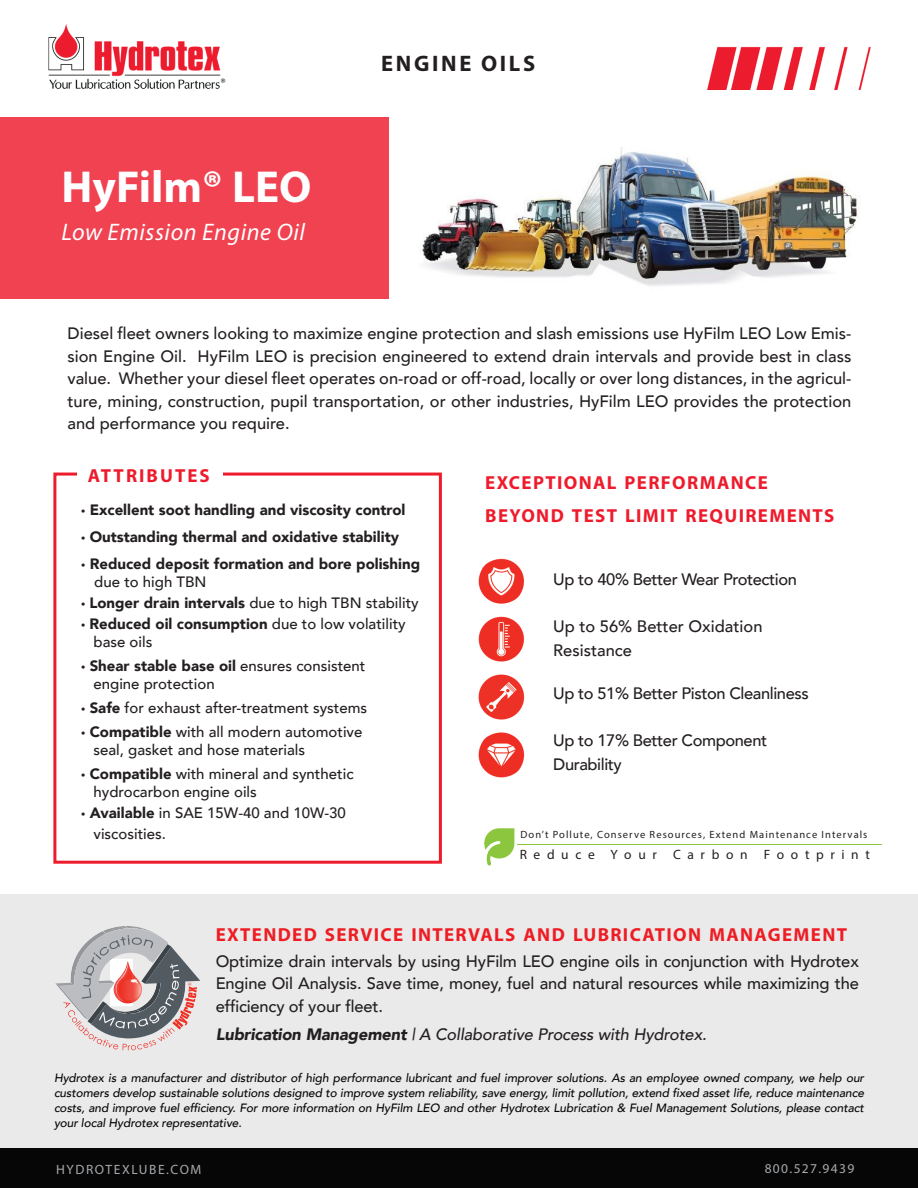
<style>
.page{position:relative;width:918px;height:1188px;background:#fff}
.page>*{position:absolute;margin:0;border:0;box-sizing:border-box;transform-origin:0 0}
.t1{font:700 45px "Myriad Pro";color:#fff}
.t2{font:italic 24px "Myriad Pro";letter-spacing:.025em;color:#fff}
.t3{font:700 22.5px "Myriad Pro";letter-spacing:.12em;color:#231f20}
.t4{font:700 18.9px "Myriad Pro";letter-spacing:.07em;color:#ee1b2c}
.t5{font:700 18.9px "Myriad Pro";letter-spacing:.07em;color:#ee1d23}
.t6{font:700 18.9px "Myriad Pro";letter-spacing:.105em;color:#ee1b2c}
.t7{font:500 16.5px/22.5px "Avenir";letter-spacing:-.01em;color:#231f20;text-align:justify}
.t8{font:italic 500 16.5px "Avenir";letter-spacing:-.01em;color:#231f20}
.t9{font:500 15px "Avenir";color:#231f20}
.t10{font:900 15px/18px "Avenir";color:#231f20}
.t11{font:13.5px "Myriad Pro";letter-spacing:.105em;color:#a8a9ad}
.t12{font:13.5px "Myriad Pro";letter-spacing:.49em;color:#231f20}
.t13{font:italic 500 12px/15px "Avenir";letter-spacing:-.01em;color:#050605;text-align:justify}
.t14{font:10.5px "Myriad Pro";letter-spacing:.1em;color:#231f20}
.s1{font-family:"Myriad Pro";font-weight:400}
.s2{font-weight:500}
.s3{font-weight:900}
</style>
<div class="page">
<div style="left:0;top:894px;width:918px;height:254px;background:#eaeaeb"></div>
<div style="left:0;top:117px;width:388px;height:182px;background:#f04250"></div>
<div style="left:53px;top:473px;width:389px;height:391px;border:3px solid #ee1b2c"></div>
<div style="left:77px;top:471px;width:146px;height:40px;background:#fff"></div>
<div style="left:0;top:1148px;width:918px;height:40px;background:#050605"></div>
<img style="left:48px;top:24px;width:178px;height:65px">
<img style="left:707px;top:46px;width:164px;height:43px">
<img style="left:422px;top:147px;width:435px;height:139px">
<img style="left:478px;top:558px;width:47px;height:220px">
<hr style="left:517px;top:844px;width:365px;height:1px;background:#8bc63e">
<svg style="left:484px;top:828px;width:30px;height:38px"></svg>
<svg style="left:55px;top:926px;width:145px;height:124px"></svg>
<p class="t1" style="left:62px;top:157px;width:251px">HyFilm® LEO</p>
<p class="t2" style="left:62px;top:217px;width:245px">Low Emission Engine Oil</p>
<p class="t3" style="left:381px;top:48px;width:156px">ENGINE OILS</p>
<p class="t7" style="left:68px;top:321px;width:785px">Diesel fleet owners looking to maximize engine protection and slash emissions use HyFilm LEO Low Emis&shy;sion Engine Oil. HyFilm LEO is precision engineered to extend drain intervals and provide best in class value. Whether your diesel fleet operates on-road or off-road, locally or over long distances, in the agricul&shy;ture, mining, construction, pupil transportation, or other industries, HyFilm LEO provides the protection and performance you require.</p>
<p class="t6" style="left:88px;top:463px;width:123px">ATTRIBUTES</p>
<p class="t10" style="left:81px;top:501px;width:326px"><span class="s1">•</span> Excellent soot handling and viscosity control</p>
<p class="t10" style="left:81px;top:528px;width:320px"><span class="s1">•</span> Outstanding thermal and oxidative stability</p>
<p class="t10" style="left:94px;top:555px;width:327px;text-indent:-13px"><span class="s1">•</span> Reduced deposit formation and bore polishing <span class="s2">due to high TBN</span></p>
<p class="t9" style="left:81px;top:590px;width:339px"><span class="s1">•</span> <span class="s3">Longer drain intervals</span> due to high TBN stability</p>
<p class="t10" style="left:81px;top:615px;width:326px"><span class="s1">•</span> Reduced oil consumption <span class="s2">due to low volatility</span></p>
<p class="t9" style="left:94px;top:629px;width:60px">base oils</p>
<p class="t10" style="left:81px;top:657px;width:286px"><span class="s1">•</span> Shear stable base oil <span class="s2">ensures consistent</span></p>
<p class="t9" style="left:94px;top:671px;width:123px">engine protection</p>
<p class="t9" style="left:81px;top:695px;width:288px"><span class="s1">•</span> <span class="s3">Safe</span> for exhaust after-treatment systems</p>
<p class="t9" style="left:81px;top:719px;width:283px"><span class="s1">•</span> <span class="s3">Compatible</span> with all modern automotive</p>
<p class="t9" style="left:94px;top:737px;width:213px">seal, gasket and hose materials</p>
<p class="t9" style="left:81px;top:761px;width:274px"><span class="s1">•</span> <span class="s3">Compatible</span> with mineral and synthetic</p>
<p class="t9" style="left:94px;top:779px;width:165px">hydrocarbon engine oils</p>
<p class="t9" style="left:81px;top:800px;width:266px"><span class="s1">•</span> <span class="s3">Available</span> in SAE 15W-40 and 10W-30</p>
<p class="t9" style="left:94px;top:821px;width:74px">viscosities.</p>
<p class="t4" style="left:485px;top:471px;width:284px">EXCEPTIONAL PERFORMANCE</p>
<p class="t4" style="left:485px;top:503px;width:351px">BEYOND TEST LIMIT REQUIREMENTS</p>
<p class="t7" style="left:553px;top:567px;width:245px">Up to 40% Better Wear Protection</p>
<p class="t7" style="left:553px;top:615px;width:211px">Up to 56% Better Oxidation</p>
<p class="t7" style="left:553px;top:639px;width:80px">Resistance</p>
<p class="t7" style="left:553px;top:681px;width:257px">Up to 51% Better Piston Cleanliness</p>
<p class="t7" style="left:553px;top:729px;width:216px">Up to 17% Better Component</p>
<p class="t7" style="left:553px;top:753px;width:70px">Durability</p>
<p class="t14" style="left:521px;top:828px;width:348px">Don’t Pollute, Conserve Resources, Extend Maintenance Intervals</p>
<p class="t12" style="left:520px;top:846px;width:352px">Reduce Your Carbon Footprint</p>
<p class="t5" style="left:216px;top:922px;width:633px">EXTENDED SERVICE INTERVALS AND LUBRICATION MANAGEMENT</p>
<p class="t7" style="left:216px;top:949px;width:645px">Optimize drain intervals by using HyFilm LEO engine oils in conjunction with Hydrotex Engine Oil Analysis. Save time, money, fuel and natural resources while maximizing the efficiency of your fleet.</p>
<p class="t8" style="left:216px;top:1025px;width:492px"><span class="s3">Lubrication Management</span> | A Collaborative Process with Hydrotex.</p>
<p class="t13" style="left:54px;top:1070px;width:812px">Hydrotex is a manufacturer and distributor of high performance lubricant and fuel improver solutions. As an employee owned company, we help our customers develop sustainable solutions designed to improve system reliability, save energy, limit pollution, extend fixed asset life, reduce maintenance costs, and improve fuel efficiency. For more information on HyFilm LEO and other Hydrotex Lubrication &amp; Fuel Management Solutions, please contact your local Hydrotex representative.</p>
<p class="t11" style="left:56px;top:1162px;width:147px">HYDROTEXLUBE.COM</p>
<p class="t11" style="left:765px;top:1160px;width:91px">800.527.9439</p>
</div>
